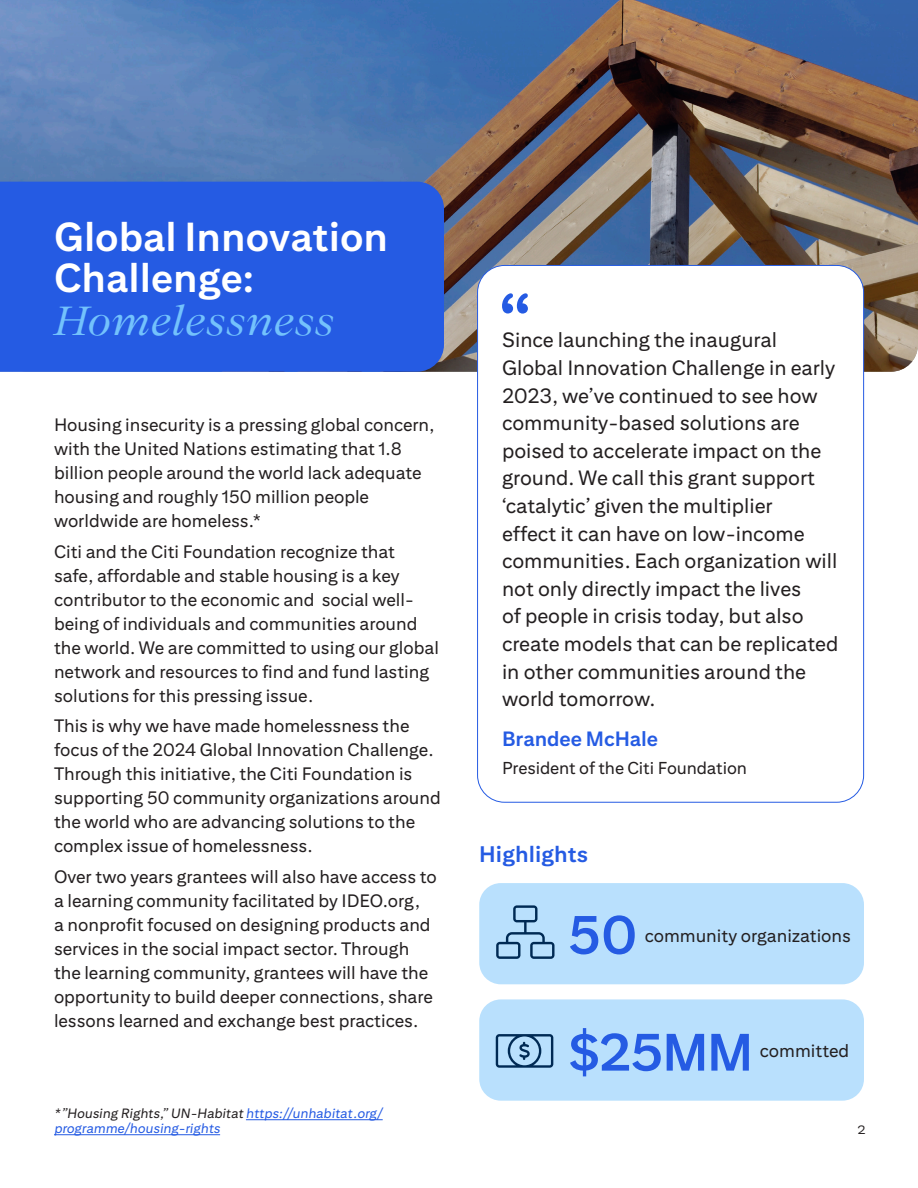
<style>
.page{position:relative;width:918px;height:1188px;background:#fff}
.page>*{position:absolute;margin:0;border:0;box-sizing:border-box;transform-origin:0 0}
.t1{font:700 54px "Citi Sans Text";color:#255be3}
.t2{font:700 52.5px "Citi Sans Text";color:#255be3}
.t3{font:700 40.5px/42px "Citi Sans Text";color:#fff}
.t4{font:700 22.5px "Citi Sans Text";color:#255be3}
.t5{font:20.7px/27.6px "Citi Sans Text";color:#231f20}
.t6{font:700 20.7px "Citi Sans Text";letter-spacing:-.005em;color:#255be3}
.t7{font:18px/24px "Citi Sans Text";color:#231f20}
.t8{font:17.25px "Citi Sans Text";letter-spacing:-.005em;color:#231f20}
.t9{font:italic 13.5px/15px "Citi Sans Text";color:#255be3}
.t10{font:12px "Citi Sans Display";color:#231f20}
.s1{font-family:"Citi Serif Display";font-weight:400;font-style:italic;color:#73c2fc}
.s2{color:#231f20}
</style>
<div class="page">
<svg style="left:0;top:0;width:918px;height:372px;background:#647087"></svg>
<div style="left:0;top:182px;width:444px;height:190px;background:#255be3"></div>
<div style="left:479px;top:883px;width:385px;height:101px;background:#b9e0fd;border-radius:22px"></div>
<svg style="left:496px;top:905px;width:59px;height:54px"></svg>
<div style="left:479px;top:999px;width:385px;height:102px;background:#b9e0fd;border-radius:22px"></div>
<svg style="left:496px;top:1034px;width:57px;height:34px"></svg>
<div style="left:478px;top:265px;width:386px;height:537px;background:#fff;border-radius:27px"></div>
<svg style="left:502px;top:293px;width:26px;height:21px"></svg>
<hr style="left:246px;top:1119px;width:137px;height:1px;background:#255be3">
<hr style="left:54px;top:1134px;width:166px;height:1px;background:#255be3">
<p class="t3" style="left:54px;top:215px;width:336px">Global Innovation<br>Challenge:<br><span class="s1">Homelessness</span></p>
<p class="t7" style="left:54px;top:412px;width:382px">Housing insecurity is a pressing global concern, with the United Nations estimating that 1.8 billion people around the world lack adequate housing and roughly 150 million people worldwide are homeless.*</p>
<p class="t7" style="left:54px;top:539px;width:386px">Citi and the Citi Foundation recognize that<br>safe, affordable and stable housing is a key contributor to the economic and social well&shy;being of individuals and communities around the world. We are committed to using our global network and resources to find and fund lasting solutions for this pressing issue.</p>
<p class="t7" style="left:54px;top:714px;width:388px">This is why we have made homelessness the focus of the 2024 Global Innovation Challenge.<br>Through this initiative, the Citi Foundation is supporting 50 community organizations around the world who are advancing solutions to the complex issue of homelessness.</p>
<p class="t7" style="left:54px;top:864px;width:384px">Over two years grantees will also have access to a learning community facilitated by IDEO.org,<br>a nonprofit focused on designing products and services in the social impact sector. Through the learning community, grantees will have the opportunity to build deeper connections, share lessons learned and exchange best practices.</p>
<p class="t9" style="left:54px;top:1106px;width:330px"><span class="s2">*”Housing Rights,” UN-Habitat</span> https://unhabitat.org/ programme/housing-rights</p>
<p class="t5" style="left:502px;top:326px;width:338px">Since launching the inaugural<br>Global Innovation Challenge in early<br>2023, we’ve continued to see how community-based solutions are poised to accelerate impact on the ground. We call this grant support ‘catalytic’ given the multiplier<br>effect it can have on low-income communities. Each organization will not only directly impact the lives<br>of people in crisis today, but also create models that can be replicated in other communities around the world tomorrow.</p>
<p class="t6" style="left:502px;top:726px;width:158px">Brandee McHale</p>
<p class="t8" style="left:502px;top:757px;width:247px">President of the Citi Foundation</p>
<p class="t4" style="left:479px;top:840px;width:110px">Highlights</p>
<p class="t1" style="left:567px;top:903px;width:71px">50</p>
<p class="t7" style="left:645px;top:923px;width:208px">community organizations</p>
<p class="t2" style="left:567px;top:1021px;width:188px">$25MM</p>
<p class="t7" style="left:760px;top:1039px;width:91px">committed</p>
<p class="t10" style="left:857px;top:1122px;width:10px">2</p>
</div>
